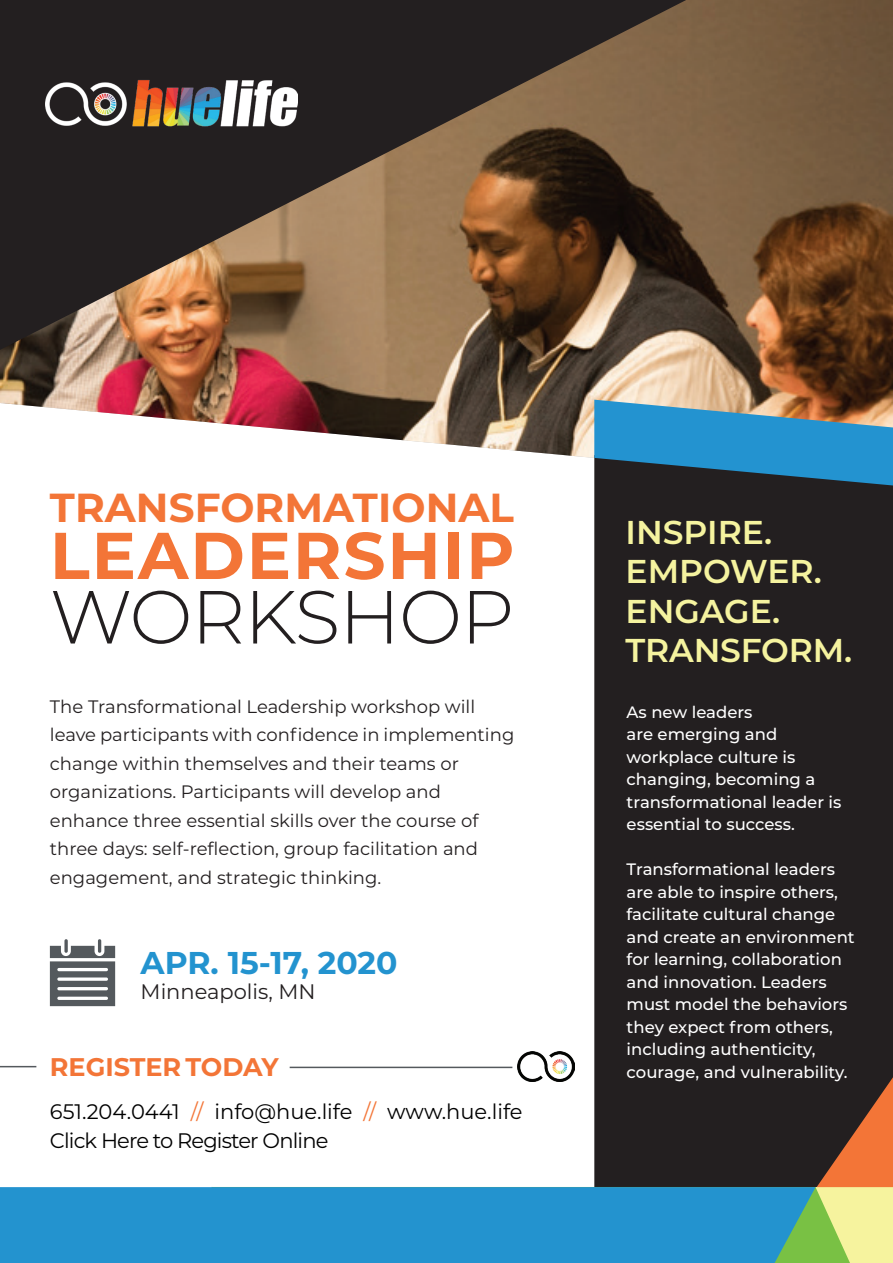
<style>
.page{position:relative;width:893px;height:1263px;background:#fff}
.page>*{position:absolute;margin:0;border:0;box-sizing:border-box;transform-origin:0 0}
.t1{font:300 75px "Montserrat";letter-spacing:-.015em;color:#231f20}
.t2{font:700 66px "Montserrat";letter-spacing:.03em;color:#f37537}
.t3{font:700 40.5px "Montserrat";color:#f37537}
.t4{font:600 33px/39.6px "Montserrat";color:#f5f39f}
.t5{font:700 31.5px "Montserrat";color:#2393cf}
.t6{font:700 25.5px "Montserrat";color:#f37537}
.t7{font:21px/28.5px "Montserrat";letter-spacing:-.015em;color:#000}
.t8{font:21px "Montserrat";color:#231f20}
.t9{font:18px/28.5px "Montserrat";color:#231f20}
.t10{font:500 16.5px/22.5px "Montserrat";color:#fff}
.s1{color:#231f20}
.s2{color:#f37537}
</style>
<div class="page">
<img style="left:0;top:0;width:893px;height:458px">
<svg style="left:0;top:0;width:686px;height:350px"></svg>
<div style="left:594px;top:485px;width:299px;height:702px;background:#231f20"></div>
<svg style="left:594px;top:400px;width:299px;height:85px"></svg>
<div style="left:427px;top:1187px;width:466px;height:76px;background:#f6f39e"></div>
<svg style="left:817px;top:1077px;width:76px;height:110px"></svg>
<svg style="left:816px;top:1187px;width:34px;height:76px"></svg>
<div style="left:0;top:1187px;width:816px;height:76px;background:#2393cf"></div>
<svg style="left:50px;top:939px;width:65px;height:67px"></svg>
<hr style="left:0;top:1066px;width:36px;height:1px;background:#54595d">
<hr style="left:290px;top:1067px;width:222px;height:1px;background:#54595d">
<img style="left:517px;top:1051px;width:58px;height:31px">
<img style="left:45px;top:57px;width:253px;height:102px">
<h3 class="t3" style="left:50px;top:478px;width:466px">TRANSFORMATIONAL</h3>
<h2 class="t2" style="left:50px;top:508px;width:466px">LEADERSHIP</h2>
<h1 class="t1" style="left:50px;top:566px;width:466px">WORKSHOP</h1>
<h3 class="t4" style="left:626px;top:510px;width:236px">INSPIRE.<br>EMPOWER.<br>ENGAGE.<br>TRANSFORM.<span class="s1">.</span></h3>
<p class="t9" style="left:50px;top:691px;width:466px">The Transformational Leadership workshop will leave participants with confidence in implementing change within themselves and their teams or organizations. Participants will develop and enhance three essential skills over the course of three days: self-reflection, group facilitation and engagement, and strategic thinking.</p>
<p class="t10" style="left:627px;top:700px;width:216px">As new leaders<br>are emerging and workplace culture is changing, becoming a transformational leader is essential to success.</p>
<p class="t10" style="left:627px;top:857px;width:230px">Transformational leaders are able to inspire others, facilitate cultural change and create an environment for learning, collaboration and innovation. Leaders must model the behaviors they expect from others, including authenticity,</p>
<h3 class="t5" style="left:141px;top:940px;width:258px">APR. 15-17, 2020</h3>
<p class="t8" style="left:141px;top:977px;width:176px">Minneapolis, MN</p>
<h3 class="t6" style="left:50px;top:1049px;width:230px">REGISTER TODAY</h3>
<p class="t10" style="left:627px;top:1060px;width:223px">courage, and vulnerability.</p>
<p class="t7" style="left:50px;top:1097px;width:474px">651.204.0441 <span class="s2">//</span> info@hue.life <span class="s2">//</span> www.hue.life<br>Click Here to Register Online</p>
</div>
